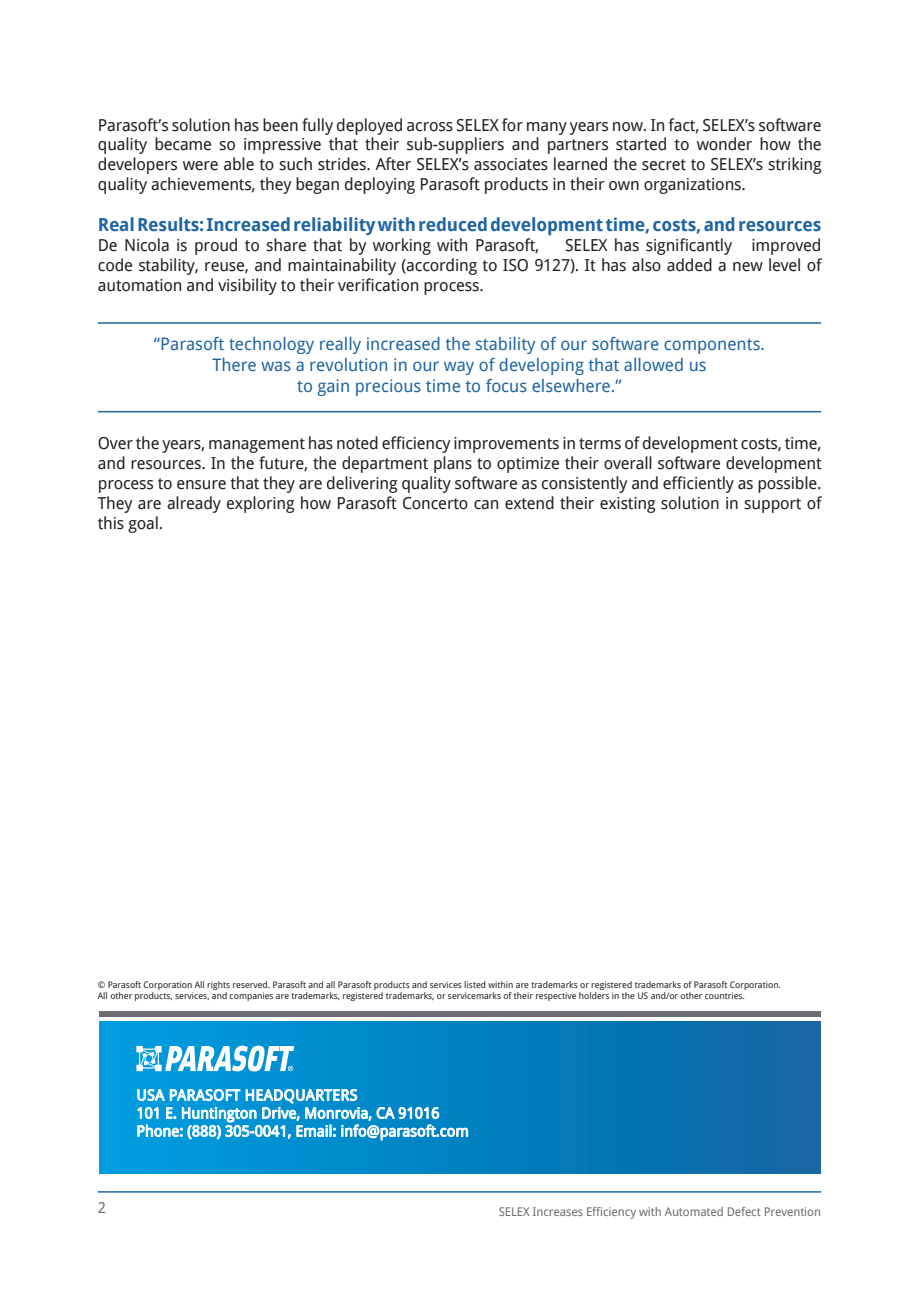
<style>
.page{position:relative;width:919px;height:1289px;background:#fff}
.page>*{position:absolute;margin:0;border:0;box-sizing:border-box;transform-origin:0 0}
.naglowki{font:700 18px "Droid Sans";letter-spacing:-.01em;color:#1f65a3}
.tekst{font:17.25px/20.7px "Droid Sans";color:#1f65a3;text-align:center}
.naglowki-2{font:16.5px/19.8px "Droid Sans";letter-spacing:-.01em;color:#231f20;text-align:justify}
.t1{font:15px/18px "Droid Sans";color:#fff}
.t2{font:15px "Droid Sans";color:#5c6f78}
.t3{font:12px "Droid Sans";letter-spacing:-.01em;color:#6c6d70}
.t4{font:9px/10.8px "Droid Sans";color:#231f20}
</style>
<div class="page">
<hr style="left:98px;top:1191px;width:723px;height:1px;background:#1f65a3">
<div style="left:99px;top:1011px;width:721px;height:5px;background:#6c6d70"></div>
<div style="left:99px;top:1021px;width:721px;height:152px;background:linear-gradient(to right,#009fe1,#0e65a2)"></div>
<svg style="left:137px;top:1088px;width:331px;height:52px;background:#3fa9da"></svg>
<svg style="left:136px;top:1045px;width:158px;height:26px"></svg>
<hr style="left:98px;top:322px;width:723px;height:2px;background:#1f65a3">
<hr style="left:98px;top:411px;width:723px;height:1px;background:#1f65a3">
<p class="naglowki-2" style="left:98px;top:115px;width:725px">Parasoft’s solution has been fully deployed across SELEX for many years now. In fact, SELEX’s software quality became so impressive that their sub-suppliers and partners started to wonder how the developers were able to such strides. After SELEX’s associates learned the secret to SELEX’s striking quality achievements, they began deploying Parasoft products in their own organizations.</p>
<p class="naglowki" style="left:98px;top:213px;width:725px">Real Results: Increased reliability with reduced development time, costs, and resources</p>
<p class="naglowki-2" style="left:98px;top:235px;width:443px">De Nicola is proud to share that by working with Parasoft,</p>
<p class="naglowki-2" style="left:98px;top:235px;width:725px;text-indent:467px">SELEX has significantly improved code stability, reuse, and maintainability (according to ISO 9127). It has also added a new level of automation and visibility to their verification process.</p>
<p class="tekst" style="left:154px;top:334px;width:612px">“Parasoft technology really increased the stability of our software components.</p>
<p class="tekst" style="left:212px;top:354px;width:495px">There was a revolution in our way of developing that allowed us to gain precious time to focus elsewhere.”</p>
<p class="naglowki-2" style="left:98px;top:433px;width:725px">Over the years, management has noted efficiency improvements in terms of development costs, time, and resources. In the future, the department plans to optimize their overall software development process to ensure that they are delivering quality software as consistently and efficiently as possible.<br>They are already exploring how Parasoft Concerto can extend their existing solution in support of this goal.</p>
<p class="t4" style="left:98px;top:979px;width:684px">© Parasoft Corporation All rights reserved. Parasoft and all Parasoft products and services listed within are trademarks or registered trademarks of Parasoft Corporation.<br>All other products, services, and companies are trademarks, registered trademarks, or servicemarks of their respective holders in the US and/or other countries.</p>
<p class="t1" style="left:136px;top:1086px;width:334px">USA PARASOFT HEADQUARTERS<br>101 E. Huntington Drive, Monrovia, CA 91016<br>Phone: (888) 305-0041, Email: info@parasoft.com</p>
<p class="t2" style="left:98px;top:1198px;width:10px">2</p>
<p class="t3" style="left:499px;top:1204px;width:324px">SELEX Increases Efficiency with Automated Defect Prevention</p>
</div>
